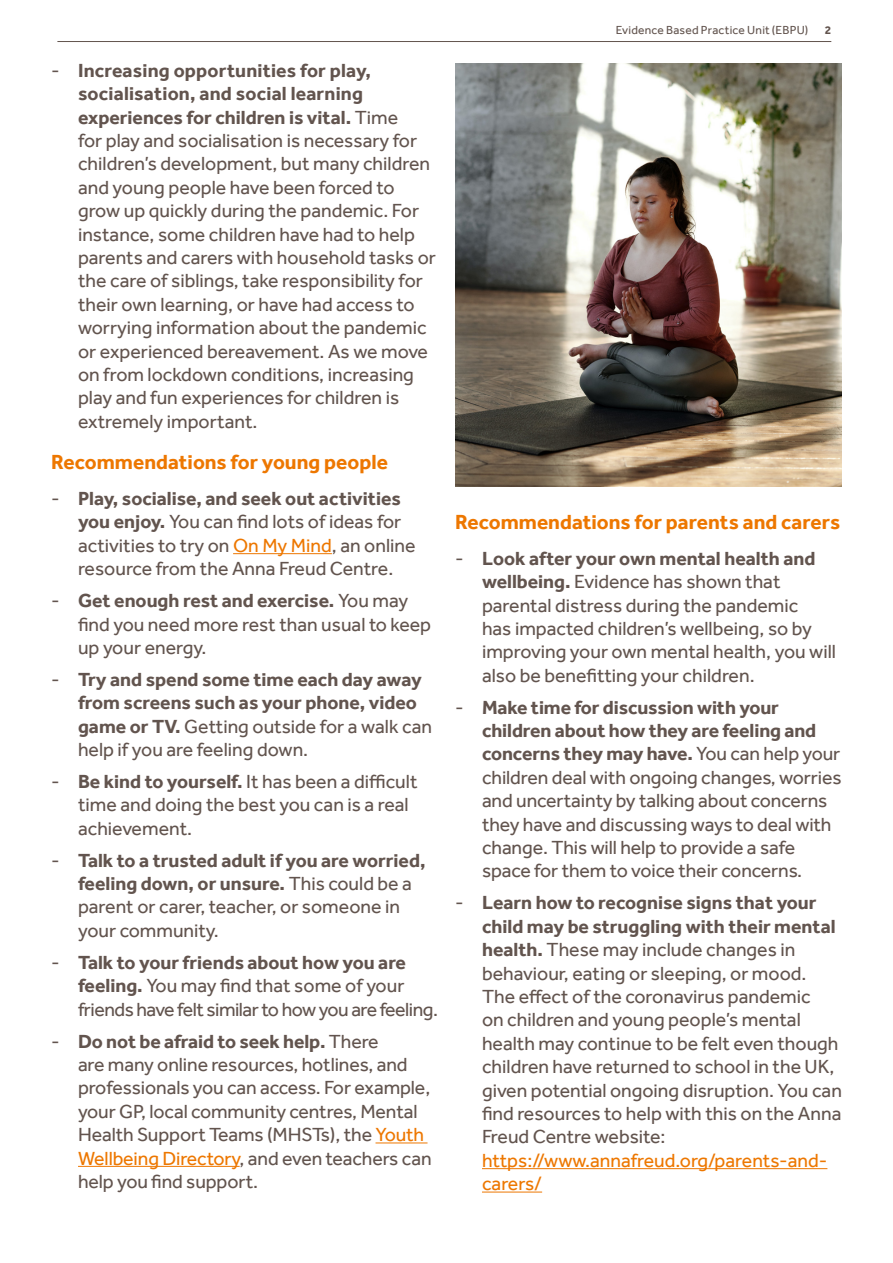
<style>
.page{position:relative;width:893px;height:1263px;background:#fff}
.page>*{position:absolute;margin:0;border:0;box-sizing:border-box;transform-origin:0 0}
.Sub_heading_1{font:700 21px "Effra";color:#ed7700}
.t1{font:19.5px/23.4px "Effra";color:#62544e}
.t2{font:700 19.5px/23.4px "Effra";color:#62544e}
.t3{font:19.5px/23.4px "Effra";letter-spacing:-.025em;color:#62544e}
.Top_page_title__righ{font:12px "Effra";letter-spacing:.02em;color:#62544e}
.t4{font:700 12px "Effra";color:#62544e}
.s1{font-weight:700}
.s2{color:#ed7700}
.s3{font-weight:400}
</style>
<div class="page">
<hr style="left:57px;top:41px;width:774px;height:1px;background:#62544e">
<hr style="left:233px;top:553px;width:99px;height:1px;background:#ed7700">
<hr style="left:375px;top:1142px;width:52px;height:1px;background:#ed7700">
<hr style="left:78px;top:1166px;width:162px;height:1px;background:#ed7700">
<hr style="left:482px;top:1168px;width:345px;height:1px;background:#ed7700">
<hr style="left:482px;top:1191px;width:60px;height:1px;background:#ed7700">
<img style="left:455px;top:64px;width:387px;height:422px">
<p class="t1" style="left:78px;top:58px;width:359px;text-indent:-27px">- <span class="s1">Increasing opportunities for play, socialisation, and social learning experiences for children is vital.</span> Time<br>for play and socialisation is necessary for children’s development, but many children and young people have been forced to grow up quickly during the pandemic. For instance, some children have had to help parents and carers with household tasks or the care of siblings, take responsibility for their own learning, or have had access to worrying information about the pandemic or experienced bereavement. As we move on from lockdown conditions, increasing play and fun experiences for children is extremely important.</p>
<p class="Sub_heading_1" style="left:51px;top:449px;width:338px">Recommendations for young people</p>
<p class="t1" style="left:78px;top:487px;width:339px;text-indent:-27px">- <span class="s1">Play, socialise, and seek out activities you enjoy.</span> You can find lots of ideas for activities to try on <span class="s2">On My Mind</span>, an online resource from the Anna Freud Centre.</p>
<p class="t1" style="left:78px;top:589px;width:355px;text-indent:-27px">- <span class="s1">Get enough rest and exercise.</span> You may find you need more rest than usual to keep up your energy.</p>
<p class="t2" style="left:78px;top:667px;width:355px;text-indent:-27px"><span class="s3">-</span> Try and spend some time each day away from screens such as your phone, video game or TV. <span class="s3">Getting outside for a walk can help if you are feeling down.</span></p>
<p class="t1" style="left:78px;top:769px;width:341px;text-indent:-27px">- <span class="s1">Be kind to yourself.</span> It has been a difficult time and doing the best you can is a real achievement.</p>
<p class="t1" style="left:78px;top:848px;width:349px;text-indent:-27px">- <span class="s1">Talk to a trusted adult if you are worried, feeling down, or unsure.</span> This could be a parent or carer, teacher, or someone in your community.</p>
<p class="t3" style="left:78px;top:950px;width:361px;text-indent:-27px">- <span class="s1">Talk to your friends about how you are feeling.</span> You may find that some of your friends have felt similar to how you are feeling.</p>
<p class="t1" style="left:78px;top:1029px;width:355px;text-indent:-27px">- <span class="s1">Do not be afraid to seek help.</span> There<br>are many online resources, hotlines, and professionals you can access. For example, your GP, local community centres, Mental Health Support Teams (MHSTs), the <span class="s2">Youth Wellbeing Directory</span>, and even teachers can help you find support.</p>
<p class="Top_page_title__righ" style="left:616px;top:23px;width:194px">Evidence Based Practice Unit (EBPU)</p>
<p class="t4" style="left:825px;top:22px;width:8px">2</p>
<p class="Sub_heading_1" style="left:455px;top:509px;width:387px">Recommendations for parents and carers</p>
<p class="t1" style="left:482px;top:546px;width:355px;text-indent:-27px">- <span class="s1">Look after your own mental health and wellbeing.</span> Evidence has shown that parental distress during the pandemic<br>has impacted children’s wellbeing, so by improving your own mental health, you will also be benefitting your children.</p>
<p class="t1" style="left:482px;top:695px;width:361px;text-indent:-27px">- <span class="s1">Make time for discussion with your children about how they are feeling and concerns they may have.</span> You can help your children deal with ongoing changes, worries and uncertainty by talking about concerns they have and discussing ways to deal with change. This will help to provide a safe space for them to voice their concerns.</p>
<p class="t1" style="left:482px;top:891px;width:361px;text-indent:-27px">- <span class="s1">Learn how to recognise signs that your child may be struggling with their mental health.</span> These may include changes in behaviour, eating or sleeping, or mood.<br>The effect of the coronavirus pandemic<br>on children and young people’s mental health may continue to be felt even though children have returned to school in the UK, given potential ongoing disruption. You can find resources to help with this on the Anna Freud Centre website: <span class="s2">https://www.annafreud.org/parents-and&shy;carers/</span></p>
</div>
